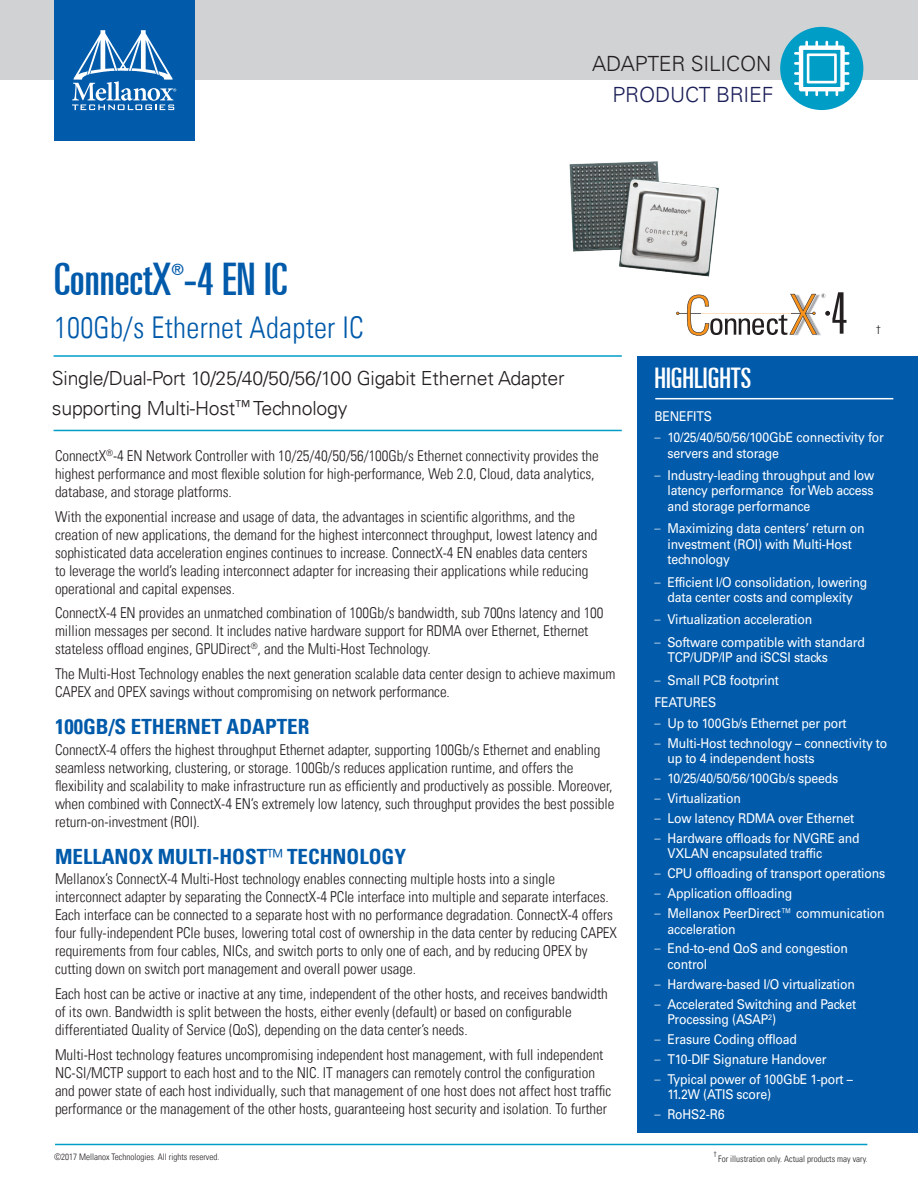
<style>
.page{position:relative;width:918px;height:1188px;background:#fff}
.page>*{position:absolute;margin:0;border:0;box-sizing:border-box;transform-origin:0 0}
.t1{font:300 ultra-condensed 57.3px "Univers LT";color:#231f20}
.t2{font:ultra-condensed 45px "Univers LT";color:#015aaa}
.t3{font:300 condensed 30px "Univers LT";letter-spacing:.01em;color:#015aaa}
.t4{font:ultra-condensed 28.5px "Univers LT";color:#fff}
.t5{font:700 condensed 21px "Univers LT";color:#015aaa}
.t6{font:300 21px "Univers";letter-spacing:-.01em;color:#231f20}
.t7{font:300 21px "Univers";letter-spacing:-.01em;color:#1b1e57}
.t8{font:300 19.5px/30px "Univers LT";letter-spacing:-.015em;color:#231f20}
.t9{font:ultra-condensed 15.75px "Univers LT";color:#015aaa}
.t10{font:300 condensed 15px/18px "Univers LT";letter-spacing:-.005em;color:#231f20}
.t11{font:13.5px/15.6px "Univers";letter-spacing:-.015em;color:#fff;scale:.91 1}
.t12{font:300 condensed 12px "Univers LT";color:#231f20}
.t13{font:300 condensed 9px "Univers LT";color:#231f20}
.t14{font:300 condensed 7.8px "Univers LT";color:#231f20}
.s1{font-weight:300}
.s2{font-family:"Univers LT";font-weight:300;font-stretch:condensed}
</style>
<div class="page">
<div style="left:0;top:0;width:918px;height:80px;background:#d1d2d4"></div>
<div style="left:54px;top:0;width:140px;height:140px;background:#015aaa"></div>
<svg style="left:72px;top:30px;width:104px;height:80px"></svg>
<hr style="left:55px;top:1144px;width:812px;height:1px;background:#009dc7">
<div style="left:780px;top:27px;width:83px;height:83px;background:#009dc7;border-radius:50%"></div>
<hr style="left:54px;top:430px;width:568px;height:1px;background:#009dc7">
<hr style="left:54px;top:355px;width:568px;height:2px;background:#009dc7">
<div style="left:638px;top:356px;width:280px;height:776px;background:#015aaa"></div>
<hr style="left:655px;top:398px;width:238px;height:1px;background:#fff">
<svg style="left:794px;top:41px;width:55px;height:55px"></svg>
<svg style="left:676px;top:294px;width:154px;height:42px"></svg>
<img style="left:569px;top:161px;width:150px;height:116px">
<h3 class="t6" style="left:592px;top:51px;width:181px">ADAPTER SILICON</h3>
<h2 class="t2" style="left:54px;top:254px;width:235px">ConnectX -4 EN IC</h2>
<p class="t9" style="left:171px;top:260px;width:14px">®</p>
<h3 class="t3" style="left:54px;top:310px;width:311px">100Gb/s Ethernet Adapter IC</h3>
<h3 class="t7" style="left:613px;top:82px;width:162px">PRODUCT BRIEF</h3>
<h1 class="t1" style="left:831px;top:284px;width:17px">4</h1>
<p class="t12" style="left:876px;top:323px;width:7px">†</p>
<h3 class="t8" style="left:52px;top:363px;width:514px">Single/Dual-Port 10/25/40/50/56/100 Gigabit Ethernet Adapter supporting Multi-Host<sup>™</sup> Technology</h3>
<p class="t10" style="left:55px;top:447px;width:545px">ConnectX<sup>®</sup>-4 EN Network Controller with 10/25/40/50/56/100Gb/s Ethernet connectivity provides the highest performance and most flexible solution for high-performance, Web 2.0, Cloud, data analytics, database, and storage platforms.</p>
<p class="t10" style="left:55px;top:507px;width:544px">With the exponential increase and usage of data, the advantages in scientific algorithms, and the creation of new applications, the demand for the highest interconnect throughput, lowest latency and sophisticated data acceleration engines continues to increase. ConnectX-4 EN enables data centers to leverage the world’s leading interconnect adapter for increasing their applications while reducing operational and capital expenses.</p>
<p class="t10" style="left:55px;top:604px;width:550px">ConnectX-4 EN provides an unmatched combination of 100Gb/s bandwidth, sub 700ns latency and 100 million messages per second. It includes native hardware support for RDMA over Ethernet, Ethernet stateless offload engines, GPUDirect<sup>®</sup>, and the Multi-Host Technology.</p>
<p class="t10" style="left:55px;top:665px;width:562px">The Multi-Host Technology enables the next generation scalable data center design to achieve maximum<br>CAPEX and OPEX savings without compromising on network performance.</p>
<h3 class="t5" style="left:55px;top:714px;width:256px">100GB/S ETHERNET ADAPTER</h3>
<p class="t10" style="left:55px;top:740px;width:561px">ConnectX-4 offers the highest throughput Ethernet adapter, supporting 100Gb/s Ethernet and enabling seamless networking, clustering, or storage. 100Gb/s reduces application runtime, and offers the flexibility and scalability to make infrastructure run as efficiently and productively as possible. Moreover, when combined with ConnectX-4 EN’s extremely low latency, such throughput provides the best possible return-on-investment (ROI).</p>
<h3 class="t5" style="left:55px;top:844px;width:353px">MELLANOX MULTI-HOST<span class="s1">™</span> TECHNOLOGY</h3>
<p class="t10" style="left:55px;top:870px;width:563px">Mellanox’s ConnectX-4 Multi-Host technology enables connecting multiple hosts into a single interconnect adapter by separating the ConnectX-4 PCIe interface into multiple and separate interfaces.<br>Each interface can be connected to a separate host with no performance degradation. ConnectX-4 offers four fully-independent PCIe buses, lowering total cost of ownership in the data center by reducing CAPEX requirements from four cables, NICs, and switch ports to only one of each, and by reducing OPEX by cutting down on switch port management and overall power usage.</p>
<p class="t10" style="left:55px;top:985px;width:554px">Each host can be active or inactive at any time, independent of the other hosts, and receives bandwidth of its own. Bandwidth is split between the hosts, either evenly (default) or based on configurable differentiated Quality of Service (QoS), depending on the data center’s needs.</p>
<p class="t10" style="left:55px;top:1045px;width:558px">Multi-Host technology features uncompromising independent host management, with full independent NC-SI/MCTP support to each host and to the NIC. IT managers can remotely control the configuration and power state of each host individually, such that management of one host does not affect host traffic performance or the management of the other hosts, guaranteeing host security and isolation. To further</p>
<h3 class="t4" style="left:655px;top:362px;width:98px">HIGHLIGHTS</h3>
<p class="t11" style="left:655px;top:409px;width:65px">BENEFITS</p>
<p class="t11" style="left:667px;top:429px;width:239px;text-indent:-13px"><span class="s2">–</span> 10/25/40/50/56/100GbE connectivity for servers and storage</p>
<p class="t11" style="left:667px;top:467px;width:229px;text-align:justify;text-indent:-13px"><span class="s2">–</span> Industry-leading throughput and low latency performance for Web access and storage performance</p>
<p class="t11" style="left:667px;top:521px;width:218px;text-indent:-13px"><span class="s2">–</span> Maximizing data centers’ return on investment (ROI) with Multi-Host technology</p>
<p class="t11" style="left:655px;top:574px;width:235px;text-align:center"><span class="s2">–</span> Efficient I/O consolidation, lowering data center costs and complexity</p>
<p class="t11" style="left:655px;top:612px;width:175px"><span class="s2">–</span> Virtualization acceleration</p>
<p class="t11" style="left:667px;top:634px;width:218px;text-indent:-13px"><span class="s2">–</span> Software compatible with standard<br>TCP/UDP/IP and iSCSI stacks</p>
<p class="t11" style="left:655px;top:669px;width:138px;line-height:22.4px"><span class="s2">–</span> Small PCB footprint<br>FEATURES</p>
<p class="t11" style="left:655px;top:715px;width:212px"><span class="s2">–</span> Up to 100Gb/s Ethernet per port</p>
<p class="t11" style="left:667px;top:735px;width:243px;text-indent:-13px"><span class="s2">–</span> Multi-Host technology – connectivity to up to 4 independent hosts</p>
<p class="t11" style="left:655px;top:771px;width:203px"><span class="s2">–</span> 10/25/40/50/56/100Gb/s speeds</p>
<p class="t11" style="left:655px;top:791px;width:96px"><span class="s2">–</span> Virtualization</p>
<p class="t11" style="left:655px;top:810px;width:221px"><span class="s2">–</span> Low latency RDMA over Ethernet</p>
<p class="t11" style="left:667px;top:830px;width:213px;text-indent:-13px"><span class="s2">–</span> Hardware offloads for NVGRE and<br>VXLAN encapsulated traffic</p>
<p class="t11" style="left:655px;top:866px;width:255px"><span class="s2">–</span> CPU offloading of transport operations</p>
<p class="t11" style="left:655px;top:886px;width:153px"><span class="s2">–</span> Application offloading</p>
<p class="t11" style="left:667px;top:905px;width:240px;text-indent:-13px"><span class="s2">–</span> Mellanox PeerDirect™ communication acceleration</p>
<p class="t11" style="left:667px;top:941px;width:200px;text-indent:-13px"><span class="s2">–</span> End-to-end QoS and congestion control</p>
<p class="t11" style="left:655px;top:976px;width:222px"><span class="s2">–</span> Hardware-based I/O virtualization</p>
<p class="t11" style="left:667px;top:996px;width:209px;text-indent:-13px"><span class="s2">–</span> Accelerated Switching and Packet<br>Processing (ASAP<sup>2</sup>)</p>
<p class="t11" style="left:655px;top:1032px;width:158px"><span class="s2">–</span> Erasure Coding offload</p>
<p class="t11" style="left:655px;top:1052px;width:191px"><span class="s2">–</span> T10-DIF Signature Handover</p>
<p class="t11" style="left:668px;top:1071px;width:205px;text-indent:-13px"><span class="s2">–</span> Typical power of 100GbE 1-port –<br>11.2W (ATIS score)</p>
<p class="t11" style="left:655px;top:1107px;width:79px"><span class="s2">–</span> RoHS2-R6</p>
<p class="t13" style="left:54px;top:1151px;width:167px">©2017 Mellanox Technologies. All rights reserved.</p>
<p class="t14" style="left:714px;top:1150px;width:5px">†</p>
<p class="t13" style="left:718px;top:1153px;width:151px">For illustration only. Actual products may vary.</p>
</div>
